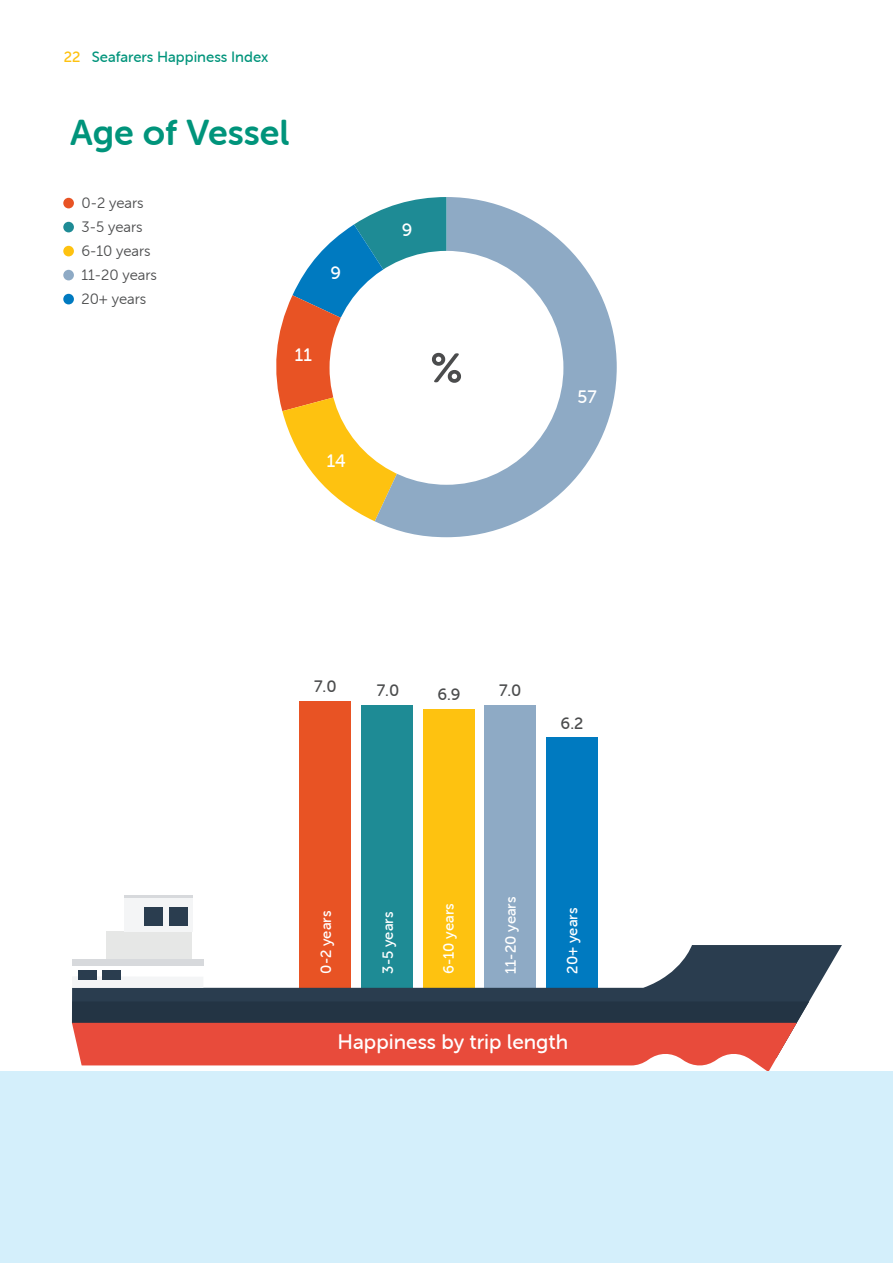
<style>
.page{position:relative;width:893px;height:1263px;background:#fff}
.page>*{position:absolute;margin:0;border:0;box-sizing:border-box;transform-origin:0 0}
.Main_Headers{font:36px "Museo Sans Rounded 700";color:#00947b}
.Ship_Graph_Titles{font:21px "Museo Sans Rounded 500";color:#fff}
.t1{font:18px "Museo Sans Rounded 500";color:#fff}
.t2{font:16.5px "Museo Sans Rounded 500";color:#4b4c4d}
.t3{font:15px "Museo Sans Rounded 300";color:#4b4c4d}
.t4{font:15px "Museo Sans Rounded 500";color:#fff}
.t5{font:15px "Museo Sans Rounded 500";color:#00947b}
.s1{color:#fec210}
</style>
<div class="page">
<svg style="left:375px;top:197px;width:242px;height:340px;fill:#8eaac5"></svg>
<div style="left:63px;top:198px;width:11px;height:10px;background:#e85324;border-radius:50%"></div>
<div style="left:63px;top:222px;width:11px;height:10px;background:#1e8b95;border-radius:50%"></div>
<div style="left:63px;top:246px;width:11px;height:10px;background:#fec210;border-radius:50%"></div>
<div style="left:63px;top:270px;width:11px;height:10px;background:#8eaac5;border-radius:50%"></div>
<div style="left:63px;top:294px;width:11px;height:10px;background:#007ac0;border-radius:50%"></div>
<div style="left:546px;top:738px;width:51px;height:250px;background:#007ac0"></div>
<div style="left:485px;top:705px;width:51px;height:283px;background:#8eaac5"></div>
<div style="left:423px;top:710px;width:51px;height:278px;background:#fec210"></div>
<div style="left:361px;top:705px;width:51px;height:283px;background:#1e8b95"></div>
<div style="left:300px;top:702px;width:51px;height:286px;background:#e85324"></div>
<svg style="left:72px;top:945px;width:770px;height:57px"></svg>
<svg style="left:72px;top:965px;width:131px;height:11px"></svg>
<div style="left:72px;top:976px;width:131px;height:12px;background:#f4f5f6"></div>
<div style="left:72px;top:959px;width:131px;height:6px;background:#d7d9dc"></div>
<hr style="left:124px;top:895px;width:68px;height:3px;background:#d7d9dc">
<div style="left:106px;top:931px;width:86px;height:28px;background:#e6e7e6"></div>
<div style="left:124px;top:898px;width:68px;height:34px;background:#f4f5f6"></div>
<div style="left:170px;top:908px;width:18px;height:18px;background:#2a3d4f"></div>
<div style="left:144px;top:908px;width:19px;height:18px;background:#2a3d4f"></div>
<div style="left:78px;top:970px;width:18px;height:9px;background:#2a3d4f"></div>
<div style="left:102px;top:970px;width:19px;height:9px;background:#2a3d4f"></div>
<svg style="left:71px;top:1001px;width:738px;height:70px;background:#ae5955"></svg>
<div style="left:330px;top:251px;width:233px;height:234px;background:#fff;border-radius:50%"></div>
<svg style="left:276px;top:197px;width:185px;height:324px"></svg>
<div style="left:0;top:1071px;width:893px;height:192px;background:#d4effb"></div>
<p class="t5" style="left:64px;top:49px;width:206px"><span class="s1">22</span> Seafarers Happiness Index</p>
<p class="Main_Headers" style="left:70px;top:113px;width:221px">Age of Vessel</p>
<p class="t3" style="left:81px;top:195px;width:64px">0-2 years</p>
<p class="t3" style="left:81px;top:219px;width:63px">3-5 years</p>
<p class="t3" style="left:81px;top:243px;width:71px">6-10 years</p>
<p class="t3" style="left:81px;top:267px;width:77px">11-20 years</p>
<p class="t3" style="left:81px;top:291px;width:66px">20+ years</p>
<p class="t1" style="left:295px;top:345px;width:18px">11</p>
<p class="t1" style="left:331px;top:263px;width:12px">9</p>
<p class="t1" style="left:327px;top:451px;width:21px">14</p>
<p class="t1" style="left:402px;top:220px;width:12px">9</p>
<p class="t1" style="left:578px;top:387px;width:21px">57</p>
<p class="t2" style="left:314px;top:677px;width:24px">7.0</p>
<p class="t2" style="left:377px;top:682px;width:24px">7.0</p>
<p class="t2" style="left:499px;top:682px;width:24px">7.0</p>
<p class="t2" style="left:437px;top:686px;width:25px">6.9</p>
<p class="t2" style="left:561px;top:714px;width:24px">6.2</p>
<p class="t4" style="left:318px;top:974px;width:65px;rotate:-90deg">0-2 years</p>
<p class="t4" style="left:380px;top:974px;width:63px;rotate:-90deg">3-5 years</p>
<p class="t4" style="left:440px;top:974px;width:72px;rotate:-90deg">6-10 years</p>
<p class="t4" style="left:502px;top:974px;width:79px;rotate:-90deg">11-20 years</p>
<p class="t4" style="left:564px;top:974px;width:67px;rotate:-90deg">20+ years</p>
<p class="Ship_Graph_Titles" style="left:338px;top:1030px;width:232px">Happiness by trip length</p>
</div>
